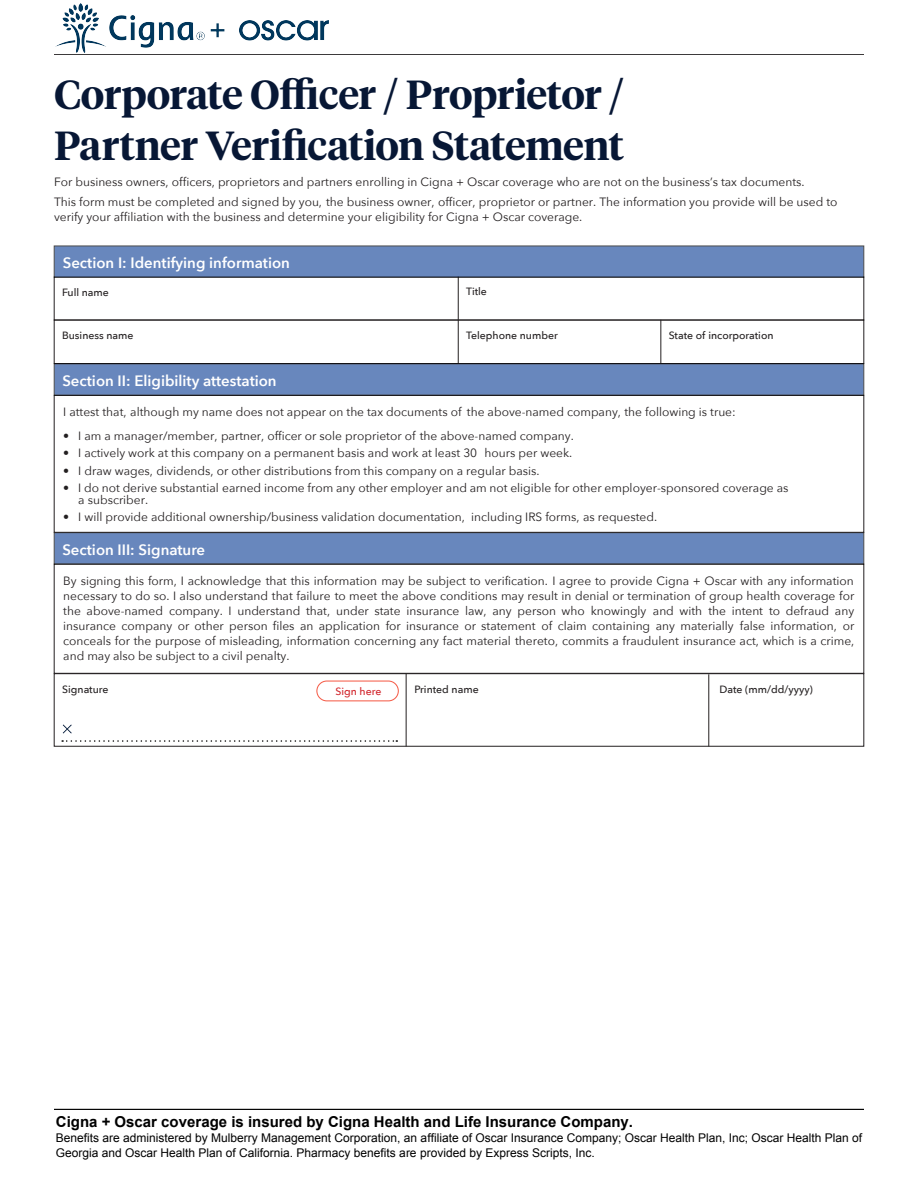
<style>
.page{position:relative;width:918px;height:1188px;background:#fff}
.page>*{position:absolute;margin:0;border:0;box-sizing:border-box;transform-origin:0 0}
.t1{font:600 40.5px/51px "Tiempos Headline";letter-spacing:-.01em;color:#071735}
.Section_Header{font:600 15px "Avenir Next";color:#fff}
.t2{font:700 15px "Arial";color:#000}
.Body{font:12px/15px "Avenir Next";color:#231f20}
.t3{font:12px/14.4px "Arial";color:#000}
.Cell_Name{font:500 10.5px "Avenir Next";color:#231f20}
.Cell_Name-2{font:500 10.5px "Avenir Next";color:#d1232a}
.s1{font-style:inherit}
</style>
<div class="page">
<hr style="left:54px;top:54px;width:810px;height:1px;background:#231f20">
<div style="left:54px;top:564px;width:810px;height:110px;border:1px solid #231f20"></div>
<div style="left:54px;top:277px;width:810px;height:43px;border:1px solid #231f20"></div>
<div style="left:54px;top:320px;width:810px;height:44px;border:1px solid #231f20"></div>
<hr style="left:458px;top:276px;width:1px;height:44px;background:#231f20">
<div style="left:54px;top:246px;width:810px;height:31px;background:#6887bd"></div>
<div style="left:54px;top:532px;width:810px;height:32px;background:#6887bd;border:1px solid #000"></div>
<hr style="left:406px;top:674px;width:1px;height:72px;background:#231f20">
<hr style="left:709px;top:674px;width:1px;height:72px;background:#231f20">
<svg style="left:316px;top:681px;width:83px;height:20px"></svg>
<svg style="left:62px;top:740px;width:335px;height:2px"></svg>
<svg style="left:63px;top:725px;width:9px;height:9px"></svg>
<hr style="left:458px;top:320px;width:1px;height:43px;background:#231f20">
<hr style="left:661px;top:320px;width:1px;height:43px;background:#231f20">
<div style="left:54px;top:395px;width:810px;height:137px;border:1px solid #231f20"></div>
<div style="left:54px;top:364px;width:810px;height:31px;background:#6887bd"></div>
<img style="left:55px;top:3px;width:274px;height:49px">
<hr style="left:54px;top:1109px;width:810px;height:1px;background:#000">
<p class="t1" style="left:54px;top:67px;width:572px">Corporate Officer / Proprietor /<br>Partner Verification Statement</p>
<p class="Body" style="left:54px;top:171px;width:785px;line-height:20.4px">For business owners, officers, proprietors and partners enrolling in Cigna + Oscar coverage who are not on the business’s tax documents.<br>This form must be completed and signed by you, the business owner, officer, proprietor or partner. The information you provide will be used to</p>
<p class="Body" style="left:54px;top:209px;width:530px">verify your affiliation with the business and determine your eligibility for Cigna + Oscar coverage.</p>
<p class="Section_Header" style="left:63px;top:250px;width:229px">Section I: Identifying information</p>
<p class="Cell_Name" style="left:62px;top:283px;width:48px">Full name</p>
<p class="Cell_Name" style="left:62px;top:326px;width:73px">Business name</p>
<p class="Section_Header" style="left:62px;top:368px;width:216px">Section II: Eligibility attestation</p>
<p class="Cell_Name" style="left:466px;top:283px;width:22px">Title</p>
<p class="Cell_Name" style="left:466px;top:326px;width:93px">Telephone number</p>
<p class="Cell_Name" style="left:669px;top:326px;width:106px">State of incorporation</p>
<p class="Body" style="left:63px;top:404px;width:674px">I attest that, although my name does not appear on the tax documents of the above-named company, the following is true:</p>
<p class="Body" style="left:63px;top:428px;width:512px"><span class="s1">•</span> I am a manager/member, partner, officer or sole proprietor of the above-named company.</p>
<p class="Body" style="left:63px;top:445px;width:510px"><span class="s1">•</span> I actively work at this company on a permanent basis and work at least 30 hours per week.</p>
<p class="Body" style="left:63px;top:462px;width:478px"><span class="s1">•</span> I draw wages, dividends, or other distributions from this company on a regular basis.</p>
<p class="Body" style="left:78px;top:481px;width:712px;line-height:12px;text-indent:-15px"><span class="s1">•</span> I do not derive substantial earned income from any other employer and am not eligible for other employer-sponsored coverage as a subscriber.</p>
<p class="Body" style="left:63px;top:509px;width:595px"><span class="s1">•</span> I will provide additional ownership/business validation documentation, including IRS forms, as requested.</p>
<p class="Section_Header" style="left:62px;top:537px;width:144px">Section III: Signature</p>
<p class="Body" style="left:63px;top:572px;width:793px;text-align:justify">By signing this form, I acknowledge that this information may be subject to verification. I agree to provide Cigna + Oscar with any information necessary to do so. I also understand that failure to meet the above conditions may result in denial or termination of group health coverage for the above-named company. I understand that, under state insurance law, any person who knowingly and with the intent to defraud any insurance company or other person files an application for insurance or statement of claim containing any materially false information, or conceals for the purpose of misleading, information concerning any fact material thereto, commits a fraudulent insurance act, which is a crime, and may also be subject to a civil penalty.</p>
<p class="Cell_Name" style="left:62px;top:680px;width:48px">Signature</p>
<p class="Cell_Name-2" style="left:336px;top:682px;width:47px">Sign here</p>
<p class="Cell_Name" style="left:414px;top:680px;width:66px">Printed name</p>
<p class="Cell_Name" style="left:720px;top:680px;width:95px">Date (mm/dd/yyyy)</p>
<p class="t2" style="left:56px;top:1112px;width:579px">Cigna + Oscar coverage is insured by Cigna Health and Life Insurance Company.</p>
<p class="t3" style="left:56px;top:1131px;width:808px">Benefits are administered by Mulberry Management Corporation, an affiliate of Oscar Insurance Company; Oscar Health Plan, Inc; Oscar Health Plan of<br>Georgia and Oscar Health Plan of California. Pharmacy benefits are provided by Express Scripts, Inc.</p>
</div>
